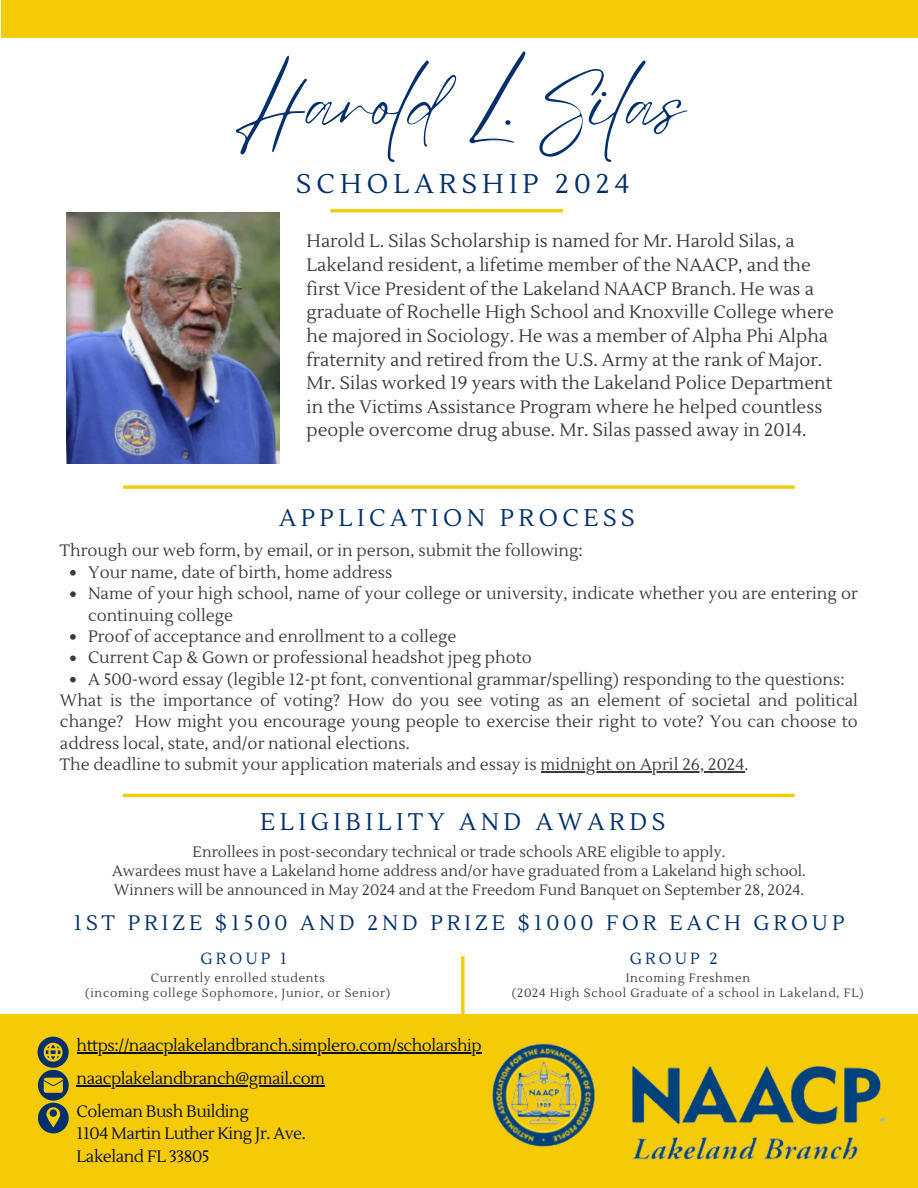
<style>
.page{position:relative;width:918px;height:1188px;background:#fff}
.page>*{position:absolute;margin:0;border:0;box-sizing:border-box;transform-origin:0 0}
.t1{font:72px "Eyesome Script";color:#002f6c}
.t2{font:27px "Lustria";letter-spacing:.185em;color:#002f6c}
.t3{font:24px "Lustria";letter-spacing:.185em;color:#002f6c}
.t4{font:21px "Lustria";letter-spacing:.185em;color:#002f6c}
.t5{font:18px/23.7px "Lustria";color:#403737}
.t6{font:16.5px/21.3px "Lustria";color:#403737}
.t7{font:16.5px/22.5px "Lustria";letter-spacing:-.025em;color:#050a30}
.t8{font:16.2px "Lustria";letter-spacing:.185em;color:#002f6c}
.t9{font:15px "Lustria";color:#403737}
.t10{font:12px "Lustria";letter-spacing:.06em;color:#403737}
</style>
<div class="page">
<img style="left:67px;top:212px;width:212px;height:251px">
<div style="left:1px;top:0;width:917px;height:38px;background:#f5cb08"></div>
<div style="left:0;top:1014px;width:918px;height:174px;background:#f5cb08"></div>
<img style="left:492px;top:1043px;width:394px;height:117px">
<svg style="left:123px;top:485px;width:672px;height:4px;background:#f6d22e"></svg>
<hr style="left:330px;top:209px;width:233px;height:3px;background:#f5cb08">
<hr style="left:123px;top:794px;width:672px;height:3px;background:#f5cb08">
<svg style="left:70px;top:570px;width:6px;height:6px"></svg>
<svg style="left:70px;top:591px;width:6px;height:6px"></svg>
<svg style="left:70px;top:634px;width:6px;height:6px"></svg>
<svg style="left:70px;top:655px;width:6px;height:6px"></svg>
<svg style="left:70px;top:677px;width:6px;height:5px"></svg>
<hr style="left:541px;top:771px;width:203px;height:1px;background:#403737">
<svg style="left:38px;top:1037px;width:31px;height:96px"></svg>
<svg style="left:461px;top:956px;width:4px;height:98px"></svg>
<hr style="left:77px;top:1052px;width:404px;height:1px;background:#050a30">
<hr style="left:77px;top:1085px;width:248px;height:1px;background:#050a30">
<h5 class="t1" style="left:232px;top:56px;width:455px">Harold L. Silas</h5>
<p class="t2" style="left:296px;top:167px;width:335px">SCHOLARSHIP 2024</p>
<p class="t5" style="left:307px;top:230px;width:529px">Harold L. Silas Scholarship is named for Mr. Harold Silas, a Lakeland resident, a lifetime member of the NAACP, and the first Vice President of the Lakeland NAACP Branch. He was a graduate of Rochelle High School and Knoxville College where he majored in Sociology. He was a member of Alpha Phi Alpha fraternity and retired from the U.S. Army at the rank of Major.<br>Mr. Silas worked 19 years with the Lakeland Police Department in the Victims Assistance Program where he helped countless people overcome drug abuse. Mr. Silas passed away in 2014.</p>
<h6 class="t3" style="left:279px;top:503px;width:357px">APPLICATION PROCESS</h6>
<p class="t6" style="left:60px;top:541px;width:524px">Through our web form, by email, or in person, submit the following:</p>
<h3 class="t6" style="left:88px;top:562px;width:306px">Your name, date of birth, home address</h3>
<p class="t6" style="left:88px;top:583px;width:771px">Name of your high school, name of your college or university, indicate whether you are entering or continuing college</p>
<p class="t6" style="left:88px;top:626px;width:370px">Proof of acceptance and enrollment to a college</p>
<p class="t6" style="left:88px;top:648px;width:445px">Current Cap &amp; Gown or professional headshot jpeg photo</p>
<h4 class="t6" style="left:88px;top:669px;width:758px">A 500-word essay (legible 12-pt font, conventional grammar/spelling) responding to the questions:</h4>
<h6 class="t6" style="left:60px;top:690px;width:799px;text-align:justify">What is the importance of voting? How do you see voting as an element of societal and political change? How might you encourage young people to exercise their right to vote? You can choose to address local, state, and/or national elections.</h6>
<p class="t6" style="left:60px;top:754px;width:690px">The deadline to submit your application materials and essay is midnight on April 26, 2024.</p>
<p class="t3" style="left:260px;top:807px;width:407px">ELIGIBILITY AND AWARDS</p>
<p class="t9" style="left:193px;top:843px;width:534px">Enrollees in post-secondary technical or trade schools ARE eligible to apply.</p>
<h5 class="t9" style="left:112px;top:862px;width:695px">Awardees must have a Lakeland home address and/or have graduated from a Lakeland high school.</h5>
<p class="t9" style="left:114px;top:881px;width:692px">Winners will be announced in May 2024 and at the Freedom Fund Banquet on September 28, 2024.</p>
<h1 class="t4" style="left:73px;top:910px;width:773px">1ST PRIZE $1500 AND 2ND PRIZE $1000 FOR EACH GROUP</h1>
<h2 class="t10" style="left:151px;top:970px;width:175px">Currently enrolled students</h2>
<p class="t10" style="left:85px;top:985px;width:306px">(incoming college Sophomore, Junior, or Senior)</p>
<p class="t8" style="left:200px;top:949px;width:88px">GROUP 1</p>
<p class="t8" style="left:630px;top:949px;width:90px">GROUP 2</p>
<h3 class="t10" style="left:626px;top:970px;width:126px">Incoming Freshmen</h3>
<h5 class="t10" style="left:512px;top:985px;width:353px">(2024 High School Graduate of a school in Lakeland, FL)</h5>
<p class="t7" style="left:77px;top:1035px;width:407px">https://naacplakelandbranch.simplero.com/scholarship</p>
<p class="t7" style="left:77px;top:1068px;width:250px">naacplakelandbranch@gmail.com</p>
<p class="t7" style="left:77px;top:1100px;width:231px">Coleman Bush Building<br>1104 Martin Luther King Jr. Ave.<br>Lakeland FL 33805</p>
</div>
